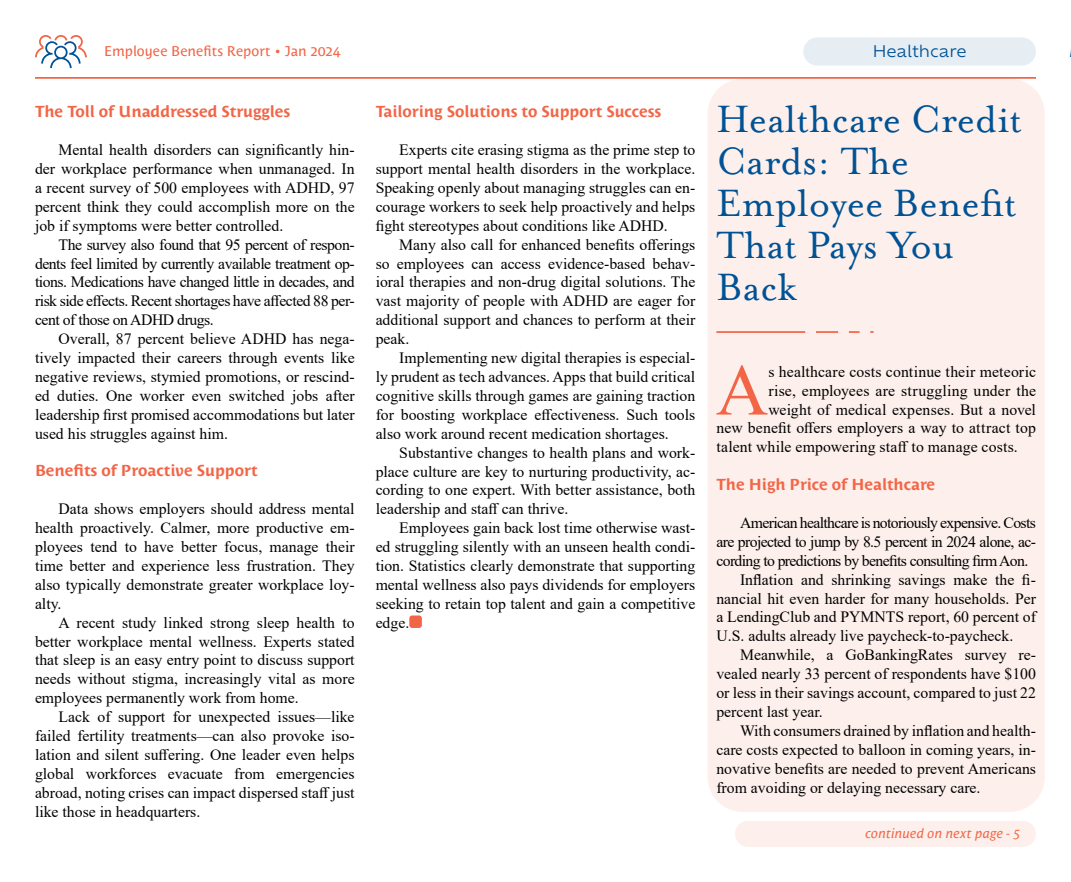
<style>
.page{position:relative;width:1071px;height:882px;background:#fff}
.page>*{position:absolute;margin:0;border:0;box-sizing:border-box;transform-origin:0 0}
.t1{font:72.8px "Times New Roman";color:#f26647}
.t2{font:43.75px/42px "Mrs Eaves OT";color:#005295}
.t3{font:15.75px/18.9px "Times New Roman";color:#000;text-align:justify}
.t4{font:15.75px "Times New Roman";letter-spacing:-.04em;color:#000}
.t5{font:700 15.75px "Costa Std";color:#f26647}
.t6{font:15.75px "Ofelia Text";color:#005295}
.t7{font:14px "Costa Std";letter-spacing:.005em;color:#f26647}
.t8{font:italic 13.12px "Costa Std";letter-spacing:.01em;color:#f26647}
</style>
<div class="page">
<div style="left:708px;top:79px;width:337px;height:733px;background:#fdf0ec;border-radius:35px"></div>
<hr style="left:716px;top:331px;width:89px;height:2px;background:#f26647">
<hr style="left:816px;top:331px;width:22px;height:2px;background:#f26647">
<svg style="left:849px;top:331px;width:11px;height:2px"></svg>
<div style="left:803px;top:37px;width:233px;height:29px;background:#e6eef4;border-radius:14px"></div>
<svg style="left:35px;top:35px;width:52px;height:33px"></svg>
<hr style="left:35px;top:77px;width:1001px;height:2px;background:#f26647">
<div style="left:409px;top:616px;width:13px;height:12px;background:#f26647;border-radius:3px"></div>
<div style="left:735px;top:821px;width:301px;height:26px;background:#fdf0ec;border-radius:13px"></div>
<p class="t7" style="left:104px;top:43px;width:238px">Employee Benefits Report • Jan 2024</p>
<p class="t6" style="left:873px;top:40px;width:95px">Healthcare</p>
<p class="t5" style="left:35px;top:102px;width:257px">The Toll of Unaddressed Struggles</p>
<p class="t3" style="left:35px;top:140px;width:321px;text-indent:24px">Mental health disorders can significantly hin&shy;der workplace performance when unmanaged. In a recent survey of 500 employees with ADHD, 97 percent think they could accomplish more on the job if symptoms were better controlled.</p>
<p class="t3" style="left:35px;top:234px;width:321px;text-indent:24px">The survey also found that 95 percent of respon&shy;dents feel limited by currently available treatment op&shy;tions. Medications have changed little in decades, and risk side effects. Recent shortages have affected 88 per&shy;cent of those on ADHD drugs.</p>
<p class="t3" style="left:35px;top:329px;width:321px;text-indent:24px">Overall, 87 percent believe ADHD has nega&shy;tively impacted their careers through events like negative reviews, stymied promotions, or rescind&shy;ed duties. One worker even switched jobs after leadership first promised accommodations but later used his struggles against him.</p>
<p class="t5" style="left:35px;top:462px;width:224px">Benefits of Proactive Support</p>
<p class="t3" style="left:35px;top:499px;width:321px;text-indent:24px">Data shows employers should address mental health proactively. Calmer, more productive em&shy;ployees tend to have better focus, manage their time better and experience less frustration. They also typically demonstrate greater workplace loy&shy;alty.</p>
<p class="t3" style="left:35px;top:612px;width:321px;text-indent:24px">A recent study linked strong sleep health to better workplace mental wellness. Experts stated that sleep is an easy entry point to discuss support needs without stigma, increasingly vital as more employees permanently work from home.</p>
<p class="t3" style="left:35px;top:707px;width:321px;text-indent:24px">Lack of support for unexpected issues—like failed fertility treatments—can also provoke iso&shy;lation and silent suffering. One leader even helps global workforces evacuate from emergencies abroad, noting crises can impact dispersed staff just like those in headquarters.</p>
<p class="t5" style="left:376px;top:102px;width:287px">Tailoring Solutions to Support Success</p>
<p class="t3" style="left:376px;top:140px;width:321px;text-indent:24px">Experts cite erasing stigma as the prime step to support mental health disorders in the workplace.<br>Speaking openly about managing struggles can en&shy;courage workers to seek help proactively and helps fight stereotypes about conditions like ADHD.</p>
<p class="t3" style="left:376px;top:234px;width:321px;text-indent:24px">Many also call for enhanced benefits offerings so employees can access evidence-based behav&shy;ioral therapies and non-drug digital solutions. The vast majority of people with ADHD are eager for additional support and chances to perform at their peak.</p>
<p class="t3" style="left:376px;top:348px;width:321px;text-indent:24px">Implementing new digital therapies is especial&shy;ly prudent as tech advances. Apps that build critical cognitive skills through games are gaining traction for boosting workplace effectiveness. Such tools also work around recent medication shortages.</p>
<p class="t3" style="left:376px;top:442px;width:321px;text-indent:24px">Substantive changes to health plans and work&shy;place culture are key to nurturing productivity, ac&shy;cording to one expert. With better assistance, both leadership and staff can thrive.</p>
<p class="t3" style="left:376px;top:518px;width:321px;text-indent:24px">Employees gain back lost time otherwise wast&shy;ed struggling silently with an unseen health condi&shy;tion. Statistics clearly demonstrate that supporting mental wellness also pays dividends for employers seeking to retain top talent and gain a competitive edge.</p>
<h2 class="t2" style="left:716px;top:98px;width:307px">Healthcare Credit<br>Cards: The<br>Employee Benefit<br>That Pays You<br>Back</h2>
<h1 class="t1" style="left:716px;top:339px;width:54px">A</h1>
<p class="t3" style="left:768px;top:362px;width:269px">s healthcare costs continue their meteoric</p>
<p class="t3" style="left:768px;top:380px;width:269px">rise, employees are struggling under the</p>
<p class="t3" style="left:768px;top:399px;width:269px">weight of medical expenses. But a novel</p>
<p class="t3" style="left:716px;top:418px;width:321px">new benefit offers employers a way to attract top</p>
<p class="t3" style="left:716px;top:437px;width:303px">talent while empowering staff to manage costs.</p>
<p class="t5" style="left:716px;top:475px;width:220px">The High Price of Healthcare</p>
<p class="t4" style="left:740px;top:512px;width:297px">American healthcare is notoriously expensive. Costs</p>
<p class="t4" style="left:716px;top:530px;width:321px">are projected to jump by 8.5 percent in 2024 alone, ac-</p>
<p class="t4" style="left:716px;top:549px;width:313px">cording to predictions by benefits consulting firm Aon.</p>
<p class="t3" style="left:740px;top:569px;width:297px">Inflation and shrinking savings make the fi-</p>
<p class="t3" style="left:716px;top:588px;width:321px">nancial hit even harder for many households. Per</p>
<p class="t3" style="left:716px;top:607px;width:321px">a LendingClub and PYMNTS report, 60 percent of</p>
<p class="t3" style="left:716px;top:626px;width:298px">U.S. adults already live paycheck-to-paycheck.</p>
<p class="t3" style="left:740px;top:645px;width:297px">Meanwhile, a GoBankingRates survey re-</p>
<p class="t3" style="left:716px;top:664px;width:321px">vealed nearly 33 percent of respondents have $100</p>
<p class="t3" style="left:716px;top:683px;width:321px">or less in their savings account, compared to just 22</p>
<p class="t3" style="left:716px;top:702px;width:108px">percent last year.</p>
<p class="t3" style="left:740px;top:721px;width:297px">With consumers drained by inflation and health-</p>
<p class="t3" style="left:716px;top:740px;width:321px">care costs expected to balloon in coming years, in-</p>
<p class="t3" style="left:716px;top:758px;width:321px">novative benefits are needed to prevent Americans</p>
<p class="t3" style="left:716px;top:777px;width:266px">from avoiding or delaying necessary care.</p>
<p class="t8" style="left:865px;top:826px;width:156px">continued on next page - 5</p>
</div>
